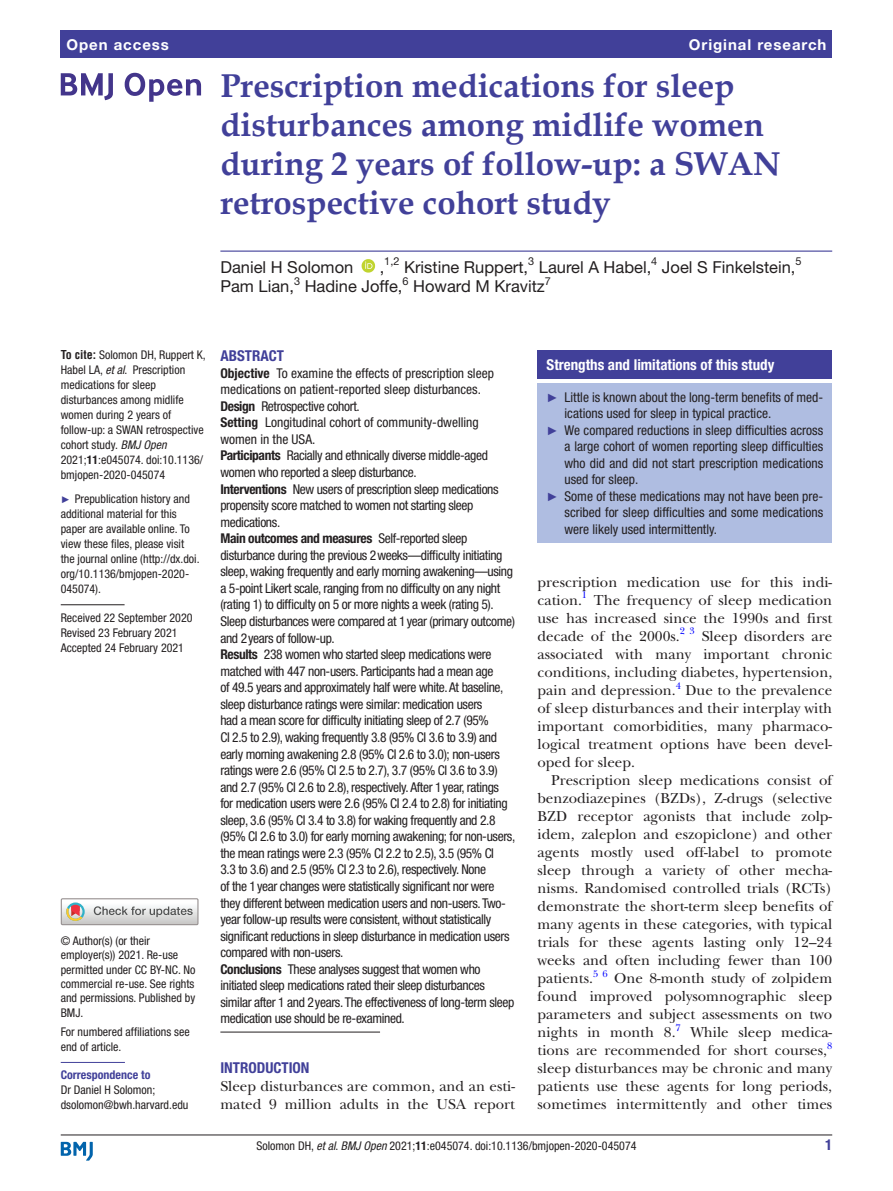
<style>
.page{position:relative;width:893px;height:1191px;background:#fff}
.page>*{position:absolute;margin:0;border:0;box-sizing:border-box;transform-origin:0 0}
.t1{font:700 33px/39px "Book Antiqua";color:#414099}
.t2{font:16.5px "Helvetica Neue LT Std";color:#231f20}
.t3{font:15px/18px "New Baskerville";color:#231f20;text-align:justify}
.t4{font:700 condensed 15px "Helvetica Neue LT Std";color:#fff}
.t5{font:700 15px "Helvetica Neue LT Std";letter-spacing:.065em;color:#fff}
.t6{font:700 condensed 15px "Helvetica Neue LT Std";color:#414099}
.t7{font:condensed 13.5px/16.5px "Helvetica Neue LT Std";letter-spacing:-.025em;color:#231f20}
.t8{font:condensed 13.5px "Helvetica Neue LT Std";color:#231f20}
.t9{font:condensed 12px/15px "Helvetica Neue LT Std";color:#231f20}
.t10{font:700 condensed 12px "Helvetica Neue LT Std";color:#414099}
.t11{font:10.95px "Helvetica Neue LT Std";color:#231f20}
.t12{font:9.9px "New Baskerville";color:#00f}
.s1{font-family:"Helvetica LT Std";font-weight:700}
.s2{font-style:italic}
.s3{font-weight:700}
.s4{font-family:"Arial";font-stretch:normal;font-size:9.75px;color:#414099}
.s5{font-family:"Arial";font-stretch:normal;font-size:12px;color:#414099}
</style>
<div class="page">
<hr style="left:61px;top:1134px;width:771px;height:1px;background:#231f20">
<svg style="left:61px;top:1141px;width:32px;height:19px"></svg>
<div style="left:61px;top:31px;width:771px;height:27px;background:#414099"></div>
<hr style="left:220px;top:250px;width:612px;height:2px;background:#414099">
<svg style="left:362px;top:259px;width:13px;height:14px"></svg>
<hr style="left:61px;top:604px;width:64px;height:1px;background:#231f20">
<hr style="left:61px;top:1062px;width:64px;height:1px;background:#414099">
<svg style="left:61px;top:73px;width:52px;height:27px"></svg>
<svg style="left:125px;top:73px;width:76px;height:29px"></svg>
<div style="left:61px;top:898px;width:138px;height:27px;border:1px solid #969090"></div>
<svg style="left:61px;top:898px;width:137px;height:26px"></svg>
<hr style="left:220px;top:1031px;width:160px;height:1px;background:#231f20">
<div style="left:538px;top:350px;width:294px;height:29px;background:#414099"></div>
<div style="left:538px;top:383px;width:294px;height:160px;background:#afbde1"></div>
<p class="t5" style="left:66px;top:35px;width:104px">Open access</p>
<p class="t5" style="left:689px;top:35px;width:139px">Original research</p>
<h1 class="t1" style="left:220px;top:66px;width:562px">Prescription medications for sleep disturbances among midlife women during 2 years of follow-up: a SWAN retrospective cohort study</h1>
<p class="t2" style="left:220px;top:257px;width:134px">Daniel H Solomon</p>
<p class="t2" style="left:380px;top:257px;width:6px">,</p>
<p class="t11" style="left:384px;top:255px;width:17px">1,2</p>
<p class="t2" style="left:404px;top:257px;width:126px">Kristine Ruppert,</p>
<p class="t11" style="left:528px;top:255px;width:8px">3</p>
<p class="t2" style="left:539px;top:257px;width:114px">Laurel A Habel,</p>
<p class="t11" style="left:651px;top:255px;width:8px">4</p>
<p class="t2" style="left:662px;top:257px;width:135px">Joel S Finkelstein,</p>
<p class="t11" style="left:795px;top:255px;width:8px">5</p>
<p class="t2" style="left:220px;top:276px;width:75px">Pam Lian,</p>
<p class="t11" style="left:294px;top:274px;width:8px">3</p>
<p class="t2" style="left:305px;top:276px;width:99px">Hadine Joffe,</p>
<p class="t11" style="left:403px;top:274px;width:8px">6</p>
<p class="t2" style="left:413px;top:276px;width:133px">Howard M Kravitz</p>
<p class="t11" style="left:545px;top:274px;width:8px">7</p>
<p class="t9" style="left:61px;top:347px;width:147px"><span class="s1">To cite:</span> Solomon DH, Ruppert K,<br>Habel LA, <span class="s2">et al</span>. Prescription medications for sleep disturbances among midlife women during 2 years of follow-up: a SWAN retrospective cohort study. <span class="s2">BMJ Open<br></span>2021;<span class="s3">11</span>:e045074. doi:10.1136/ bmjopen-2020-045074</p>
<p class="t9" style="left:61px;top:491px;width:140px"><span class="s4">►</span> Prepublication history and additional material for this paper are available online. To view these files, please visit the journal online (http://dx.doi. org/10.1136/bmjopen-2020-<br>045074).</p>
<p class="t9" style="left:61px;top:610px;width:133px">Received 22 September 2020<br>Revised 23 February 2021<br>Accepted 24 February 2021</p>
<p class="t9" style="left:61px;top:933px;width:136px;line-height:14.4px">© Author(s) (or their employer(s)) 2021. Re-use permitted under CC BY-NC. No commercial re-use. See rights and permissions. Published by<br>BMJ.</p>
<p class="t9" style="left:61px;top:1024px;width:130px">For numbered affiliations see end of article.</p>
<p class="t10" style="left:61px;top:1067px;width:91px">Correspondence to</p>
<p class="t9" style="left:61px;top:1082px;width:129px">Dr Daniel H Solomon; dsolomon@bwh.harvard.edu</p>
<p class="t6" style="left:220px;top:347px;width:65px">ABSTRACT</p>
<p class="t7" style="left:220px;top:364px;width:296px"><span class="s3">Objective</span> To examine the effects of prescription sleep medications on patient-reported sleep disturbances.<br><span class="s3">Design</span> Retrospective cohort.<br><span class="s3">Setting</span> Longitudinal cohort of community-dwelling women in the USA.<br><span class="s3">Participants</span> Racially and ethnically diverse middle-aged women who reported a sleep disturbance.<br><span class="s3">Interventions</span> New users of prescription sleep medications propensity score matched to women not starting sleep medications.<br><span class="s3">Main outcomes and measures</span> Self-reported sleep disturbance during the previous 2weeks—difficulty initiating sleep, waking frequently and early morning awakening—using a 5-point Likert scale, ranging from no difficulty on any night (rating 1) to difficulty on 5 or more nights a week (rating 5).<br>Sleep disturbances were compared at 1year (primary outcome) and 2years of follow-up.<br><span class="s3">Results</span> 238 women who started sleep medications were matched with 447 non-users. Participants had a mean age<br>of 49.5 years and approximately half were white. At baseline, sleep disturbance ratings were similar: medication users<br>had a mean score for difficulty initiating sleep of 2.7 (95%<br>CI 2.5 to 2.9), waking frequently 3.8 (95% CI 3.6 to 3.9) and early morning awakening 2.8 (95% CI 2.6 to 3.0); non-users ratings were 2.6 (95% CI 2.5 to 2.7), 3.7 (95% CI 3.6 to 3.9) and 2.7 (95% CI 2.6 to 2.8), respectively. After 1year, ratings<br>for medication users were 2.6 (95% CI 2.4 to 2.8) for initiating sleep, 3.6 (95% CI 3.4 to 3.8) for waking frequently and 2.8 (95% CI 2.6 to 3.0) for early morning awakening; for non-users, the mean ratings were 2.3 (95% CI 2.2 to 2.5), 3.5 (95% CI<br>3.3 to 3.6) and 2.5 (95% CI 2.3 to 2.6), respectively. None<br>of the 1year changes were statistically significant nor were they different between medication users and non-users. Two&shy;year follow-up results were consistent, without statistically significant reductions in sleep disturbance in medication users compared with non-users.<br><span class="s3">Conclusions</span> These analyses suggest that women who initiated sleep medications rated their sleep disturbances similar after 1 and 2years. The effectiveness of long-term sleep medication use should be re-examined.</p>
<p class="t6" style="left:220px;top:1058px;width:91px">INTRODUCTION</p>
<p class="t3" style="left:220px;top:1077px;width:296px">Sleep disturbances are common, and an esti&shy;mated 9 million adults in the USA report</p>
<p class="t4" style="left:547px;top:356px;width:229px">Strengths and limitations of this study</p>
<p class="t8" style="left:547px;top:389px;width:278px"><span class="s5">►</span> Little is known about the long-term benefits of med-</p>
<p class="t8" style="left:565px;top:406px;width:208px">ications used for sleep in typical practice.</p>
<p class="t8" style="left:547px;top:422px;width:278px"><span class="s5">►</span> We compared reductions in sleep difficulties across</p>
<p class="t8" style="left:565px;top:439px;width:260px">a large cohort of women reporting sleep difficulties</p>
<p class="t8" style="left:565px;top:455px;width:260px">who did and did not start prescription medications</p>
<p class="t8" style="left:565px;top:472px;width:75px">used for sleep.</p>
<p class="t8" style="left:547px;top:488px;width:278px"><span class="s5">►</span> Some of these medications may not have been pre-</p>
<p class="t8" style="left:565px;top:505px;width:260px">scribed for sleep difficulties and some medications</p>
<p class="t8" style="left:565px;top:521px;width:154px">were likely used intermittently.</p>
<p class="t3" style="left:538px;top:573px;width:296px">prescription medication use for this indi&shy;cation.<sup>1</sup> The frequency of sleep medication use has increased since the 1990s and first decade of the 2000s.</p>
<p class="t12" style="left:680px;top:625px;width:16px">2 3</p>
<p class="t3" style="left:538px;top:627px;width:296px;text-indent:164px">Sleep disorders are associated with many important chronic conditions, including diabetes, hypertension, pain and depression.</p>
<p class="t12" style="left:676px;top:679px;width:7px">4</p>
<p class="t3" style="left:538px;top:681px;width:296px;text-indent:148px">Due to the prevalence of sleep disturbances and their interplay with important comorbidities, many pharmaco&shy;logical treatment options have been devel&shy;oped for sleep.</p>
<p class="t3" style="left:538px;top:771px;width:296px;text-indent:14px">Prescription sleep medications consist of benzodiazepines (BZDs), Z-drugs (selective BZD receptor agonists that include zolp&shy;idem, zaleplon and eszopiclone) and other agents mostly used off-label to promote sleep through a variety of other mecha&shy;nisms. Randomised controlled trials (RCTs) demonstrate the short-term sleep benefits of many agents in these categories, with typical trials for these agents lasting only 12–24 weeks and often including fewer than 100 patients.<sup>5</sup> <sup>6</sup> One 8-month study of zolpidem found improved polysomnographic sleep parameters and subject assessments on two nights in month 8.</p>
<p class="t12" style="left:676px;top:1021px;width:7px">7</p>
<p class="t3" style="left:538px;top:1023px;width:296px;text-indent:153px">While sleep medica&shy;tions are recommended for short courses,</p>
<p class="t12" style="left:827px;top:1039px;width:7px">8</p>
<p class="t3" style="left:538px;top:1059px;width:296px">sleep disturbances may be chronic and many patients use these agents for long periods, sometimes intermittently and other times</p>
<p class="t9" style="left:256px;top:1137px;width:382px">Solomon DH, <span class="s2">et al</span>. <span class="s2">BMJ Open</span> 2021;<span class="s3">11</span>:e045074. doi:10.1136/bmjopen-2020-045074</p>
<p class="t6" style="left:825px;top:1135px;width:9px">1</p>
</div>
